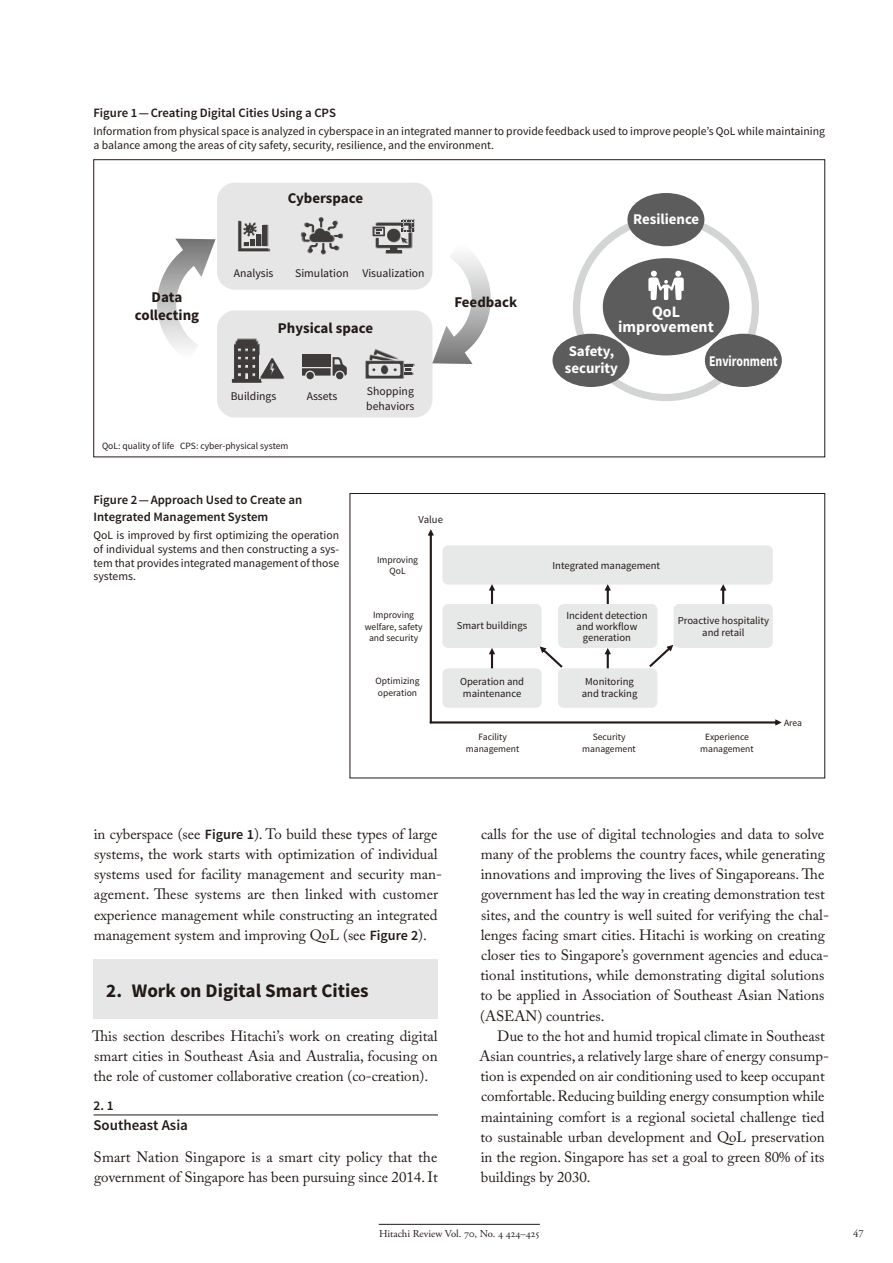
<style>
.page{position:relative;width:893px;height:1263px;background:#fff}
.page>*{position:absolute;margin:0;border:0;box-sizing:border-box;transform-origin:0 0}
.t1{font:700 19.2px "Source Sans Pro";color:#231916}
.t2{font:700 15.9px/15px "Source Sans Pro";color:#fff;text-align:center}
.t3{font:14.85px/20.2px "Adobe Caslon Pro";color:#231916}
.t4{font:700 14.85px/17.9px "Source Sans Pro";color:#231916;text-align:center}
.t5{font:700 14.85px/16.5px "Source Sans Pro";color:#fff}
.t6{font:600 14.85px "Source Sans Pro";color:#231916}
.t7{font:700 14.85px "Source Sans Pro";color:#fff;scale:.8 1}
.t8{font:600 13.35px "Source Sans Pro";color:#231916}
.t9{font:600 12.75px/17px "Source Sans Pro";color:#231916}
.t10{font:11.7px/13.8px "Source Sans Pro";color:#231916}
.t11{font:10.65px/12px "Source Sans Pro";color:#231916;text-align:center}
.t12{font:10.65px "Adobe Garamond Pro";color:#231916}
.t13{font:9.6px/11.6px "Source Sans Pro";color:#231916;text-align:center}
.s1{font-family:"Source Sans Pro";font-weight:600;font-size:14.1px}
.s2{color:#fff}
</style>
<div class="page">
<hr style="left:379px;top:1224px;width:161px;height:1px;background:#231916">
<hr style="left:94px;top:1115px;width:344px;height:1px;background:#231916">
<div style="left:94px;top:959px;width:344px;height:60px;background:#e6e6e7"></div>
<div style="left:573px;top:215px;width:186px;height:186px;border:7px solid #d3d4d4;border-radius:50%"></div>
<div style="left:217px;top:183px;width:215px;height:107px;background:#e6e6e7;border-radius:18px"></div>
<div style="left:217px;top:311px;width:215px;height:106px;background:#e6e6e7;border-radius:18px"></div>
<svg style="left:157px;top:250px;width:42px;height:99px"></svg>
<svg style="left:449px;top:254px;width:42px;height:99px"></svg>
<img style="left:301px;top:217px;width:42px;height:38px">
<img style="left:372px;top:219px;width:42px;height:35px">
<img style="left:238px;top:220px;width:33px;height:32px">
<img style="left:365px;top:349px;width:49px;height:30px">
<img style="left:231px;top:338px;width:26px;height:45px">
<div style="left:603px;top:258px;width:126px;height:97px;background:#5d5c5c;border-radius:50%"></div>
<div style="left:552px;top:334px;width:77px;height:53px;background:#5d5c5c;border-radius:50%"></div>
<div style="left:627px;top:193px;width:77px;height:53px;background:#5d5c5c;border-radius:50%"></div>
<div style="left:705px;top:334px;width:77px;height:53px;background:#5d5c5c;border-radius:50%"></div>
<svg style="left:239px;top:221px;width:29px;height:30px"></svg>
<svg style="left:302px;top:218px;width:40px;height:36px"></svg>
<hr style="left:386px;top:250px;width:15px;height:3px;background:#3f3b3a">
<div style="left:373px;top:227px;width:12px;height:9px;border:1px solid #3f3b3a"></div>
<svg style="left:376px;top:220px;width:37px;height:31px"></svg>
<svg style="left:232px;top:340px;width:52px;height:43px"></svg>
<div style="left:302px;top:354px;width:29px;height:12px;background:#3f3b3a"></div>
<div style="left:306px;top:372px;width:8px;height:7px;background:#3f3b3a;border-radius:50%"></div>
<div style="left:336px;top:372px;width:7px;height:7px;background:#3f3b3a;border-radius:50%"></div>
<svg style="left:302px;top:357px;width:45px;height:19px"></svg>
<svg style="left:366px;top:350px;width:47px;height:28px"></svg>
<svg style="left:648px;top:271px;width:36px;height:29px"></svg>
<svg style="left:428px;top:529px;width:354px;height:197px"></svg>
<div style="left:350px;top:493px;width:475px;height:285px;border:1px solid #231916"></div>
<p class="t9" style="left:94px;top:105px;width:244px">Figure 1 — Creating Digital Cities Using a CPS</p>
<p class="t10" style="left:94px;top:125px;width:733px">Information from physical space is analyzed in cyberspace in an integrated manner to provide feedback used to improve people’s QoL while maintaining a balance among the areas of city safety, security, resilience, and the environment.</p>
<p class="t4" style="left:288px;top:191px;width:77px">Cyberspace</p>
<p class="t10" style="left:234px;top:267px;width:41px">Analysis</p>
<p class="t10" style="left:362px;top:267px;width:64px">Visualization</p>
<p class="t10" style="left:295px;top:267px;width:55px">Simulation</p>
<p class="t4" style="left:135px;top:290px;width:66px">Data collecting</p>
<p class="t4" style="left:454px;top:294px;width:64px">Feedback</p>
<p class="t4" style="left:278px;top:321px;width:97px">Physical space</p>
<p class="t10" style="left:231px;top:390px;width:47px">Buildings</p>
<p class="t10" style="left:366px;top:386px;width:50px">Shopping behaviors</p>
<p class="t10" style="left:307px;top:390px;width:32px">Assets</p>
<p class="t13" style="left:102px;top:441px;width:188px">QoL: quality of life CPS: cyber-physical system</p>
<p class="t5" style="left:633px;top:212px;width:68px">Resilience</p>
<p class="t2" style="left:618px;top:306px;width:97px">QoL improvement</p>
<p class="t5" style="left:565px;top:344px;width:55px">Safety, security</p>
<p class="t7" style="left:709px;top:356px;width:87px">Environment</p>
<p class="t9" style="left:94px;top:492px;width:210px">Figure 2 — Approach Used to Create an<br>Integrated Management System</p>
<p class="t10" style="left:94px;top:529px;width:247px;text-align:justify">QoL is improved by first optimizing the operation of individual systems and then constructing a sys&shy;tem that provides integrated management of those systems.</p>
<p class="t11" style="left:419px;top:514px;width:26px">Value</p>
<p class="t13" style="left:377px;top:554px;width:42px">Improving<br>QoL</p>
<p class="t13" style="left:365px;top:610px;width:59px">Improving welfare, safety and security</p>
<p class="t13" style="left:376px;top:676px;width:45px;text-align:left">Optimizing operation</p>
<p class="t11" style="left:552px;top:560px;width:109px">Integrated management</p>
<p class="t11" style="left:457px;top:620px;width:72px">Smart buildings</p>
<p class="t11" style="left:566px;top:611px;width:83px;line-height:11.2px">Incident detection and workflow generation</p>
<p class="t11" style="left:460px;top:677px;width:66px;text-align:left">Operation and maintenance</p>
<p class="t11" style="left:582px;top:677px;width:57px">Monitoring and tracking</p>
<p class="t11" style="left:678px;top:615px;width:93px">Proactive hospitality and retail</p>
<p class="t13" style="left:466px;top:732px;width:55px">Facility management</p>
<p class="t13" style="left:582px;top:732px;width:55px">Security management</p>
<p class="t13" style="left:700px;top:732px;width:55px">Experience management</p>
<p class="t13" style="left:784px;top:718px;width:19px">Area</p>
<p class="t3" style="left:94px;top:825px;width:350px">in cyberspace (see <span class="s1">Figure 1</span>). To build these types of large systems, the work starts with optimization of individual systems used for facility management and security man&shy;agement. These systems are then linked with customer experience management while constructing an integrated management system and improving QoL (see <span class="s1">Figure 2</span>).</p>
<p class="t1" style="left:106px;top:984px;width:264px">2. Work on Digital Smart Cities</p>
<p class="t3" style="left:92px;top:1027px;width:347px;text-align:justify">This section describes Hitachi’s work on creating digital smart cities in Southeast Asia and Australia, focusing on the role of customer collaborative creation (co-creation).</p>
<p class="t8" style="left:93px;top:1100px;width:22px">2. 1</p>
<p class="t6" style="left:94px;top:1120px;width:96px">Southeast Asia</p>
<p class="t3" style="left:94px;top:1148px;width:346px">Smart Nation Singapore is a smart city policy that the government of Singapore has been pursuing since 2014. It</p>
<p class="t3" style="left:480px;top:825px;width:350px">calls for the use of digital technologies and data to solve many of the problems the country faces, while generating innovations and improving the lives of Singaporeans. The government has led the way in creating demonstration test sites, and the country is well suited for verifying the chal&shy;lenges facing smart cities. Hitachi is working on creating closer ties to Singapore’s government agencies and educa&shy;tional institutions, while demonstrating digital solutions to be applied in Association of Southeast Asian Nations (ASEAN) countries.</p>
<p class="t3" style="left:479px;top:1027px;width:351px;text-indent:18px">Due to the hot and humid tropical climate in Southeast Asian countries, a relatively large share of energy consump&shy;tion is expended on air conditioning used to keep occupant comfortable. Reducing building energy consumption while maintaining comfort is a regional societal challenge tied to sustainable urban development and QoL preservation in the region. Singapore has set a goal to green 80% of its buildings by 2030.</p>
<p class="t12" style="left:379px;top:1228px;width:162px">Hitachi Review Vol. 70, No. 4 424–425</p>
<p class="t12" style="left:853px;top:1228px;width:15px">47<span class="s2">.</span></p>
</div>
